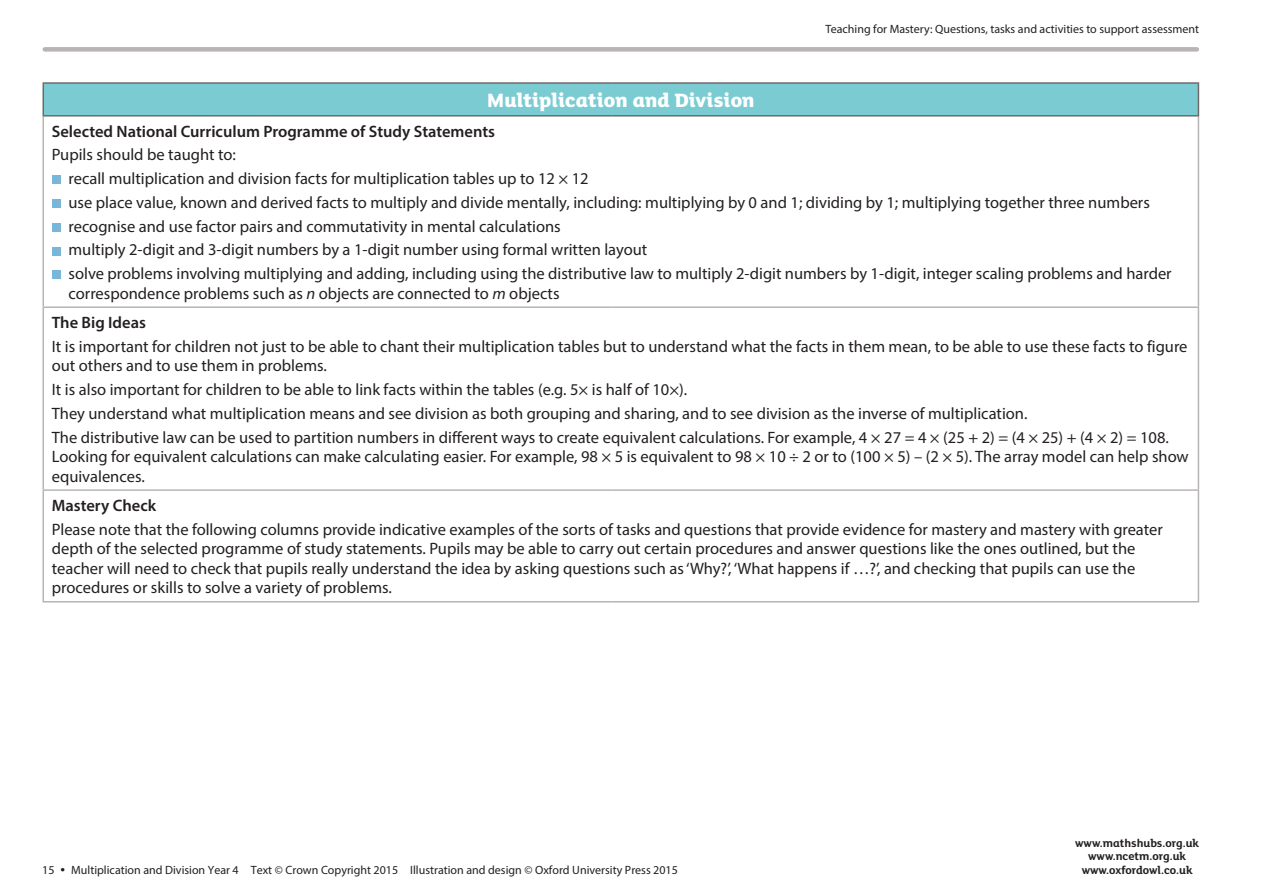
<style>
.page{position:relative;width:1263px;height:893px;background:#fff}
.page>*{position:absolute;margin:0;border:0;box-sizing:border-box;transform-origin:0 0}
.t1{font:800 21px "FS Lola Primary";color:#fff}
.t2{font:16.5px/23.7px "Myriad Pro";color:#231f20}
.t3{font:600 16.5px "Myriad Pro";color:#231f20}
.t4{font:12px "Myriad Pro";color:#231f20}
.t5{font:700 12px/13.5px "FS Lola Primary";color:#231f20;text-align:center}
.s1{font-style:italic}
.s2{font-weight:600}
.s3{font-size:16.5px}
</style>
<div class="page">
<div style="left:45px;top:47px;width:1152px;height:5px;background:#b8b4b3"></div>
<div style="left:43px;top:83px;width:1155px;height:33px;background:#7accd2"></div>
<hr style="left:43px;top:306px;width:570px;height:2px;background:#b8b4b3">
<hr style="left:613px;top:306px;width:586px;height:2px;background:#b8b4b3">
<hr style="left:43px;top:489px;width:570px;height:2px;background:#b8b4b3">
<hr style="left:613px;top:489px;width:586px;height:2px;background:#b8b4b3">
<hr style="left:43px;top:601px;width:570px;height:1px;background:#b8b4b3">
<hr style="left:613px;top:601px;width:586px;height:1px;background:#b8b4b3">
<hr style="left:43px;top:117px;width:1px;height:189px;background:#b8b4b3">
<hr style="left:1198px;top:117px;width:1px;height:189px;background:#b8b4b3">
<hr style="left:43px;top:308px;width:1px;height:181px;background:#b8b4b3">
<hr style="left:1198px;top:308px;width:1px;height:181px;background:#b8b4b3">
<hr style="left:43px;top:491px;width:1px;height:110px;background:#b8b4b3">
<hr style="left:1198px;top:491px;width:1px;height:110px;background:#b8b4b3">
<hr style="left:43px;top:82px;width:570px;height:2px;background:#6f6a69">
<hr style="left:43px;top:84px;width:1px;height:31px;background:#6f6a69">
<hr style="left:613px;top:82px;width:586px;height:2px;background:#6f6a69">
<hr style="left:1198px;top:84px;width:1px;height:31px;background:#6f6a69">
<hr style="left:43px;top:115px;width:570px;height:2px;background:#6f6a69">
<hr style="left:613px;top:115px;width:586px;height:2px;background:#6f6a69">
<div style="left:52px;top:176px;width:8px;height:8px;background:#79b6da"></div>
<div style="left:52px;top:199px;width:8px;height:9px;background:#79b6da"></div>
<div style="left:52px;top:223px;width:8px;height:9px;background:#79b6da"></div>
<div style="left:52px;top:247px;width:8px;height:8px;background:#79b6da"></div>
<div style="left:52px;top:271px;width:8px;height:8px;background:#79b6da"></div>
<p class="t4" style="left:826px;top:21px;width:375px">Teaching for Mastery: Questions, tasks and activities to support assessment</p>
<p class="t1" style="left:487px;top:86px;width:269px">Multiplication and Division</p>
<p class="t3" style="left:52px;top:121px;width:445px">Selected National Curriculum Programme of Study Statements</p>
<p class="t2" style="left:69px;top:143px;width:1105px;text-indent:-17px">Pupils should be taught to:<br>recall multiplication and division facts for multiplication tables up to 12 × 12<br>use place value, known and derived facts to multiply and divide mentally, including: multiplying by 0 and 1; dividing by 1; multiplying together three numbers recognise and use factor pairs and commutativity in mental calculations<br>multiply 2-digit and 3-digit numbers by a 1-digit number using formal written layout<br>solve problems involving multiplying and adding, including using the distributive law to multiply 2-digit numbers by 1-digit, integer scaling problems and harder</p>
<p class="t2" style="left:52px;top:278px;width:509px;line-height:29.4px;text-indent:17px">correspondence problems such as <span class="s1">n</span> objects are connected to <span class="s1">m</span> objects<br><span class="s2">The Big Ideas</span></p>
<p class="t2" style="left:52px;top:336px;width:1137px;line-height:19.5px">It is important for children not just to be able to chant their multiplication tables but to understand what the facts in them mean, to be able to use these facts to figure out others and to use them in problems.</p>
<p class="t2" style="left:52px;top:377px;width:1119px">It is also important for children to be able to link facts within the tables (e.g. 5× is half of 10×).<br>They understand what multiplication means and see division as both grouping and sharing, and to see division as the inverse of multiplication.<br>The distributive law can be used to partition numbers in different ways to create equivalent calculations. For example, 4 × 27 = 4 × (25 + 2) = (4 × 25) + (4 × 2) = 108.</p>
<p class="t2" style="left:52px;top:447px;width:1138px;line-height:19.5px">Looking for equivalent calculations can make calculating easier. For example, 98 × 5 is equivalent to 98 × 10 ÷ 2 or to (100 × 5) – (2 × 5). The array model can help show equivalences.</p>
<p class="t3" style="left:52px;top:495px;width:106px">Mastery Check</p>
<p class="t2" style="left:52px;top:519px;width:1112px;line-height:19.5px">Please note that the following columns provide indicative examples of the sorts of tasks and questions that provide evidence for mastery and mastery with greater depth of the selected programme of study statements. Pupils may be able to carry out certain procedures and answer questions like the ones outlined, but the teacher will need to check that pupils really understand the idea by asking questions such as ‘Why?’, ‘What happens if …?’, and checking that pupils can use the procedures or skills to solve a variety of problems.</p>
<p class="t4" style="left:42px;top:862px;width:637px">15 <span class="s3">•</span> Multiplication and Division Year 4 Text © Crown Copyright 2015 Illustration and design © Oxford University Press 2015</p>
<p class="t5" style="left:1075px;top:835px;width:125px">www.mathshubs.org.uk www.ncetm.org.uk www.oxfordowl.co.uk</p>
</div>
